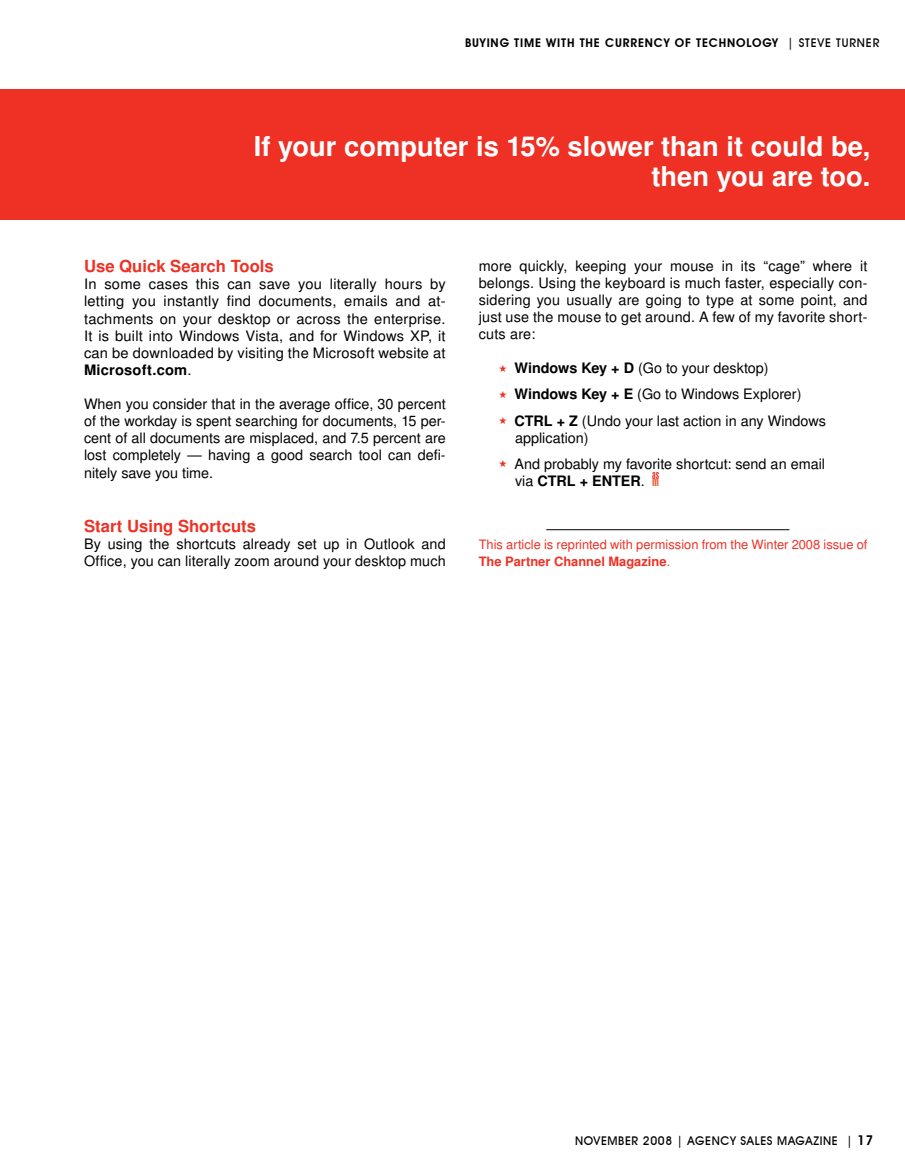
<style>
.page{position:relative;width:905px;height:1175px;background:#fff}
.page>*{position:absolute;margin:0;border:0;box-sizing:border-box;transform-origin:0 0}
.t1{font:700 27px/30px "Turkish Sans SSK";color:#fff;text-align:right}
.t2{font:700 16.5px "Turkish Sans SSK";color:#ee3124}
.t3{font:14.25px/17.1px "Turkish Sans SSK";color:#000}
.t4{font:700 14.25px "Turkish Sans SSK";color:#000}
.t5{font:12.75px/17.1px "Turkish Sans SSK";color:#ee3124}
.t6{font:600 12px "Avant Garde IT Cby BT";letter-spacing:.07em;color:#000}
.t7{font:500 12px "Avant Garde IT Cby BT";letter-spacing:.05em;color:#000}
.t8{font:10.95px "Swiss 924 BT Regular B";color:#ee3124}
.t9{font:10.95px "Swiss 924 BT Regular B";color:#f26341;scale:1.3 1}
.s1{font-weight:500}
.s2{font-weight:700}
.s3{font-style:italic}
.s4{font-weight:600;font-size:13.5px}
</style>
<div class="page">
<div style="left:0;top:89px;width:904px;height:131px;background:#ee3124"></div>
<hr style="left:546px;top:529px;width:243px;height:1px;background:#000">
<p class="t6" style="left:465px;top:35px;width:416px">BUYING TIME WITH THE CURRENCY OF TECHNOLOGY <span class="s1">| STEVE TURNER</span></p>
<h1 class="t1" style="left:254px;top:131px;width:618px">If your computer is 15% slower than it could be, then you are too.</h1>
<p class="t2" style="left:84px;top:256px;width:191px">Use Quick Search Tools</p>
<p class="t3" style="left:84px;top:275px;width:363px;text-align:justify">In some cases this can save you literally hours by letting you instantly find documents, emails and at&shy;tachments on your desktop or across the enterprise.<br>It is built into Windows Vista, and for Windows XP, it can be downloaded by visiting the Microsoft website at <span class="s2">Microsoft.com</span>.</p>
<p class="t3" style="left:84px;top:395px;width:363px;text-align:justify">When you consider that in the average office, 30 percent of the workday is spent searching for documents, 15 per&shy;cent of all documents are misplaced, and 7.5 percent are lost completely — having a good search tool can defi&shy;nitely save you time.</p>
<p class="t2" style="left:84px;top:515px;width:173px">Start Using Shortcuts</p>
<p class="t3" style="left:84px;top:535px;width:363px">By using the shortcuts already set up in Outlook and<br>Office, you can literally zoom around your desktop much</p>
<p class="t3" style="left:478px;top:257px;width:390px;text-align:justify">more quickly, keeping your mouse in its “cage” where it belongs. Using the keyboard is much faster, especially con&shy;sidering you usually are going to type at some point, and just use the mouse to get around. A few of my favorite short&shy;cuts are:</p>
<p class="t3" style="left:514px;top:355px;width:288px;line-height:26.1px"><span class="s2">Windows Key + D</span> (Go to your desktop)<br><span class="s2">Windows Key + E</span> (Go to Windows Explorer)<br><span class="s2">CTRL</span></p>
<p class="t3" style="left:515px;top:412px;width:312px;text-indent:42px"><span class="s2">+ Z</span> (Undo your last action in any Windows application)</p>
<p class="t3" style="left:514px;top:455px;width:312px">And probably my favorite shortcut: send an email via <span class="s2">CTRL</span></p>
<p class="t8" style="left:652px;top:468px;width:8px">AS</p>
<p class="t9" style="left:652px;top:475px;width:7px">M</p>
<p class="t4" style="left:579px;top:472px;width:43px">+ ENTER</p>
<p class="t3" style="left:641px;top:472px;width:6px">.</p>
<p class="t5" style="left:478px;top:535px;width:390px">This article is reprinted with permission from the Winter 2008 issue of<br><span class="s2">The Partner Channel Magazine</span><span class="s3">.</span></p>
<p class="t7" style="left:575px;top:1133px;width:300px">NOVEMBER 2008 | AGENCY SALES MAGAZINE | <span class="s4">17</span></p>
</div>
